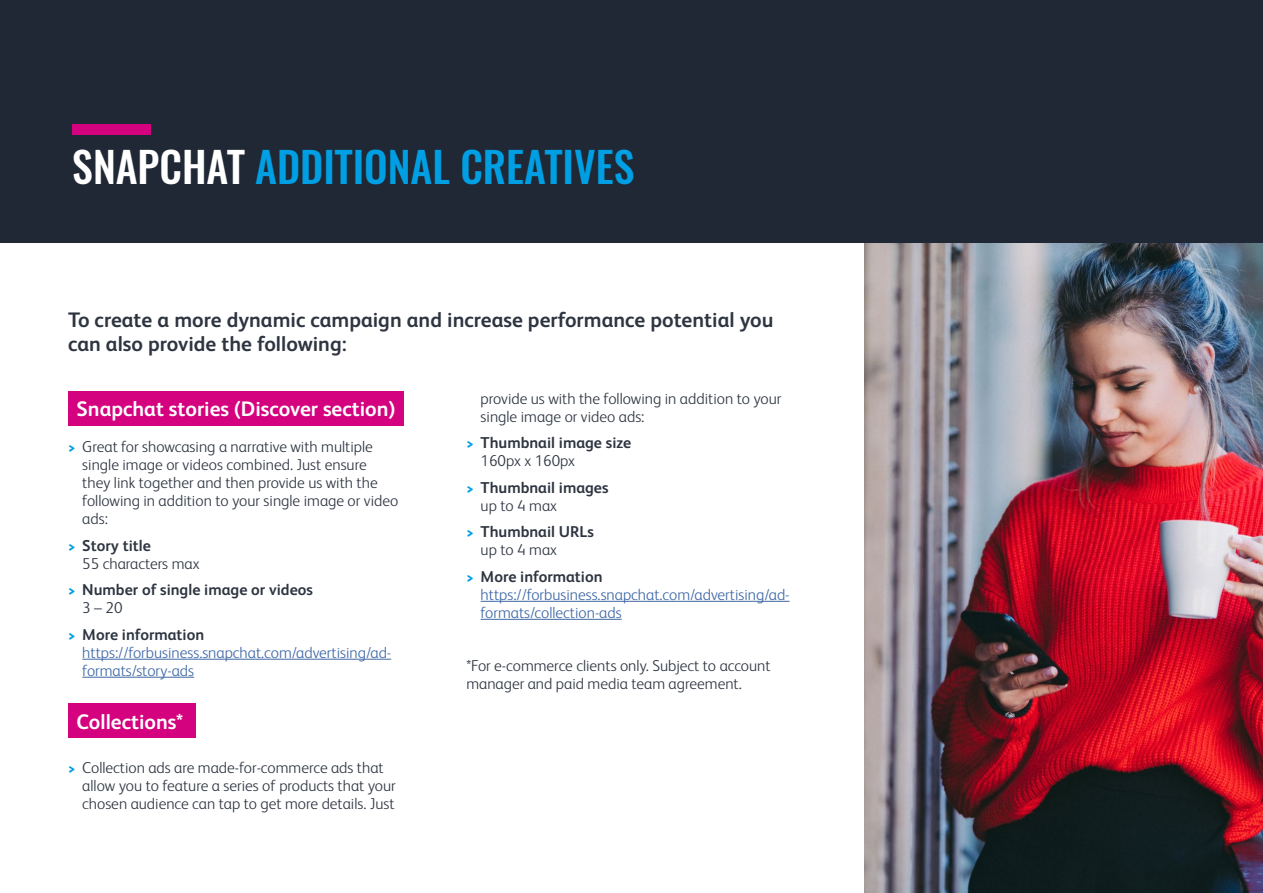
<style>
.page{position:relative;width:1263px;height:893px;background:#fff}
.page>*{position:absolute;margin:0;border:0;box-sizing:border-box;transform-origin:0 0}
.t1{font:500 42px "Oswald";color:#009fe3}
.t2{font:700 21px/24px "FS Albert Pro";color:#2e3541}
.t3{font:700 21px "FS Albert Pro";color:#fff}
.t4{font:300 15.75px/18px "FS Albert Pro";color:#2e3541}
.t5{font:300 15.75px/18px "FS Albert Pro";color:#3f68a5}
.t6{font:700 15.75px/18px "FS Albert Pro";color:#2e3541}
.s1{color:#fff}
.s2{font-weight:800;font-size:13.5px;color:#009fe3}
.s3{font-weight:700}
.s4{font-weight:300}
.s5{font-weight:700;color:#2e3541}
</style>
<div class="page">
<img style="left:865px;top:242px;width:398px;height:651px">
<hr style="left:82px;top:659px;width:309px;height:1px;background:#3f68a5">
<hr style="left:82px;top:677px;width:112px;height:1px;background:#3f68a5">
<div style="left:68px;top:392px;width:336px;height:34px;background:#d5027f"></div>
<div style="left:68px;top:704px;width:128px;height:34px;background:#d5027f"></div>
<hr style="left:481px;top:601px;width:308px;height:1px;background:#3f68a5">
<hr style="left:481px;top:619px;width:141px;height:1px;background:#3f68a5">
<div style="left:0;top:0;width:1263px;height:242px;background:#1f2834"></div>
<div style="left:72px;top:124px;width:79px;height:11px;background:#d5027f"></div>
<h1 class="t1" style="left:72px;top:137px;width:564px"><span class="s1">SNAPCHAT</span> ADDITIONAL CREATIVES</h1>
<h2 class="t2" style="left:68px;top:306px;width:707px">To create a more dynamic campaign and increase performance potential you can also provide the following:</h2>
<h2 class="t3" style="left:77px;top:394px;width:320px">Snapchat stories (Discover section)</h2>
<p class="t4" style="left:82px;top:437px;width:318px;text-indent:-14px"><span class="s2">&gt;</span> Great for showcasing a narrative with multiple single image or videos combined. Just ensure they link together and then provide us with the following in addition to your single image or video ads:</p>
<p class="t4" style="left:82px;top:535px;width:119px;text-indent:-14px"><span class="s2">&gt;</span> <span class="s3">Story title<br></span>55 characters max</p>
<p class="t6" style="left:82px;top:580px;width:232px;text-indent:-14px"><span class="s2">&gt;</span> Number of single image or videos<br><span class="s4">3 – 20</span></p>
<p class="t5" style="left:82px;top:624px;width:310px;text-indent:-14px"><span class="s2">&gt;</span> <span class="s5">More information </span>https://forbusiness.snapchat.com/advertising/ad&shy;formats/story-ads</p>
<h2 class="t3" style="left:77px;top:707px;width:109px">Collections*</h2>
<p class="t4" style="left:82px;top:757px;width:315px;text-indent:-14px"><span class="s2">&gt;</span> Collection ads are made-for-commerce ads that allow you to feature a series of products that your chosen audience can tap to get more details. Just</p>
<p class="t4" style="left:481px;top:388px;width:302px">provide us with the following in addition to your single image or video ads:</p>
<p class="t6" style="left:481px;top:433px;width:152px;text-indent:-14px"><span class="s2">&gt;</span> Thumbnail image size<br><span class="s4">160px x 160px</span></p>
<p class="t6" style="left:481px;top:477px;width:129px;text-indent:-14px"><span class="s2">&gt;</span> Thumbnail images <span class="s4">up to 4 max</span></p>
<p class="t6" style="left:481px;top:522px;width:115px;text-indent:-14px"><span class="s2">&gt;</span> Thumbnail URLs <span class="s4">up to 4 max</span></p>
<p class="t5" style="left:481px;top:566px;width:310px;text-indent:-14px"><span class="s2">&gt;</span> <span class="s5">More information </span>https://forbusiness.snapchat.com/advertising/ad&shy;formats/collection-ads</p>
<p class="t4" style="left:466px;top:655px;width:306px">*For e-commerce clients only. Subject to account manager and paid media team agreement.</p>
</div>
